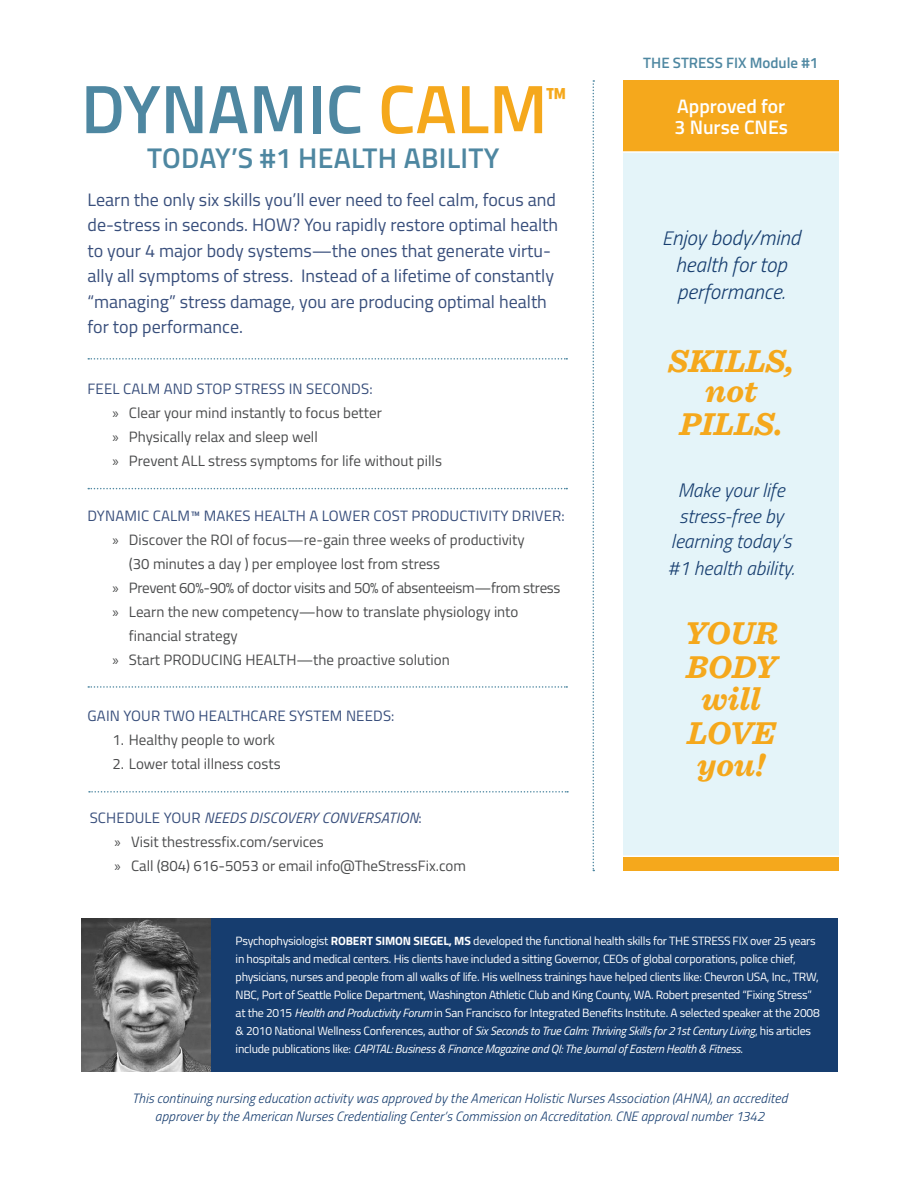
<style>
.page{position:relative;width:918px;height:1188px;background:#fff}
.page>*{position:absolute;margin:0;border:0;box-sizing:border-box;transform-origin:0 0}
.t1{font:600 68.55px "Titillium";color:#4e87a1}
.t2{font:italic 700 33px/34.5px "Sentinel";color:#f5a81c;text-align:center}
.t3{font:600 28.5px "Titillium";letter-spacing:.01em;color:#4e87a1}
.t4{font:italic 300 21px/27px "Titillium";color:#163d6f;text-align:center}
.t5{font:italic 300 19.5px/26px "Titillium";color:#163d6f;text-align:center}
.t6{font:600 19.5px/21px "Titillium";color:#fff}
.t7{font:18px/25.5px "Titillium";color:#394f7c}
.t8{font:15px/24px "Titillium";color:#4b4c4d}
.t9{font:15px "Titillium";letter-spacing:.01em;color:#394f7c}
.t10{font:15px "Titillium";letter-spacing:-.02em;color:#4b4c4d}
.t11{font:italic 15px "Titillium";letter-spacing:.01em;color:#394f7c}
.t12{font:600 15px "Titillium";color:#4e87a1}
.t13{font:italic 300 13.5px/18px "Titillium";letter-spacing:.01em;color:#163d6f;text-align:center}
.t14{font:12px/18px "Titillium";letter-spacing:-.02em;color:#fff}
.s1{color:#f5a81c}
.s2{font-family:"Myriad Pro"}
.s3{font-style:normal}
.s4{font-size:19.5px}
.s5{font-weight:700}
.s6{font-style:italic}
</style>
<div class="page">
<div style="left:623px;top:80px;width:215px;height:791px;background:#f5a81c"></div>
<div style="left:623px;top:152px;width:215px;height:704px;background:#e4f4f9"></div>
<img style="left:82px;top:918px;width:129px;height:153px">
<div style="left:211px;top:918px;width:627px;height:153px;background:#163d6f"></div>
<svg style="left:593px;top:80px;width:1px;height:791px"></svg>
<svg style="left:88px;top:488px;width:479px;height:1px"></svg>
<svg style="left:88px;top:358px;width:479px;height:2px"></svg>
<svg style="left:88px;top:686px;width:479px;height:2px"></svg>
<svg style="left:89px;top:791px;width:479px;height:2px"></svg>
<hr style="left:619px;top:151px;width:232px;height:2px;background:#fff">
<hr style="left:619px;top:855px;width:232px;height:2px;background:#fff">
<p class="t1" style="left:81px;top:58px;width:488px">DYNAMIC <span class="s1">CALM</span><sup>™</sup></p>
<p class="t3" style="left:147px;top:136px;width:354px">TODAY’S #1 HEALTH ABILITY</p>
<p class="t7" style="left:87px;top:186px;width:472px">Learn the only six skills you’ll ever need to feel calm, focus and de-stress in seconds. HOW? You rapidly restore optimal health to your 4 major body systems—the ones that generate virtu&shy;ally all symptoms of stress. Instead of a lifetime of constantly “managing” stress damage, you are producing optimal health for top performance.</p>
<p class="t9" style="left:88px;top:378px;width:287px">FEEL CALM AND STOP STRESS IN SECONDS:</p>
<p class="t8" style="left:112px;top:400px;width:271px"><span class="s2">»</span> Clear your mind instantly to focus better</p>
<p class="t8" style="left:112px;top:424px;width:207px"><span class="s2">»</span> Physically relax and sleep well</p>
<p class="t8" style="left:112px;top:448px;width:331px"><span class="s2">»</span> Prevent ALL stress symptoms for life without pills</p>
<p class="t9" style="left:88px;top:505px;width:479px">DYNAMIC CALM™ MAKES HEALTH A LOWER COST PRODUCTIVITY DRIVER:</p>
<p class="t8" style="left:129px;top:527px;width:397px;text-indent:-17px"><span class="s2">»</span> Discover the ROI of focus—re-gain three weeks of productivity (30 minutes a day ) per employee lost from stress</p>
<p class="t10" style="left:112px;top:577px;width:450px"><span class="s2">»</span> Prevent 60%-90% of doctor visits and 50% of absenteeism—from stress</p>
<p class="t8" style="left:129px;top:599px;width:391px;text-indent:-17px"><span class="s2">»</span> Learn the new competency—how to translate physiology into financial strategy</p>
<p class="t8" style="left:112px;top:647px;width:339px"><span class="s2">»</span> Start PRODUCING HEALTH—the proactive solution</p>
<p class="t9" style="left:88px;top:704px;width:308px">GAIN YOUR TWO HEALTHCARE SYSTEM NEEDS:</p>
<p class="t8" style="left:112px;top:727px;width:164px">1. Healthy people to work</p>
<p class="t8" style="left:112px;top:751px;width:170px">2. Lower total illness costs</p>
<p class="t11" style="left:90px;top:807px;width:333px"><span class="s3">SCHEDULE YOUR</span> NEEDS DISCOVERY CONVERSATION<span class="s3">:</span></p>
<p class="t8" style="left:115px;top:829px;width:211px"><span class="s2">»</span> Visit thestressfix.com/services</p>
<p class="t8" style="left:115px;top:853px;width:353px"><span class="s2">»</span> Call (804) 616-5053 or email info@TheStressFix.com</p>
<p class="t12" style="left:643px;top:51px;width:176px">THE STRESS FIX Module #1</p>
<p class="t6" style="left:674px;top:95px;width:115px">Approved for<br>3 Nurse CNEs</p>
<p class="t4" style="left:662px;top:223px;width:140px"><span class="s4">E</span>njoy body/mind health for top performance.</p>
<p class="t2" style="left:668px;top:344px;width:128px;line-height:30px">SKILLS, not</p>
<p class="t2" style="left:680px;top:405px;width:105px">PILLS.</p>
<p class="t5" style="left:668px;top:477px;width:128px">Make your life stress-free by learning today’s #1 health ability.</p>
<p class="t2" style="left:685px;top:614px;width:94px;text-align:left">YOUR<br>BODY</p>
<p class="t2" style="left:687px;top:680px;width:90px">will<br>LOVE</p>
<p class="t2" style="left:697px;top:746px;width:69px">you!</p>
<p class="t14" style="left:236px;top:931px;width:586px">Psychophysiologist <span class="s5">ROBERT SIMON SIEGEL, MS</span> developed the functional health skills for THE STRESS FIX over 25 years in hospitals and medical centers. His clients have included a sitting Governor, CEOs of global corporations, police chief, physicians, nurses and people from all walks of life. His wellness trainings have helped clients like: Chevron USA, Inc., TRW, NBC, Port of Seattle Police Department, Washington Athletic Club and King County, WA. Robert presented “Fixing Stress” at the 2015 <span class="s6">Health and Productivity Forum</span> in San Francisco for Integrated Benefits Institute. A selected speaker at the 2008 &amp; 2010 National Wellness Conferences, author of <span class="s6">Six Seconds to True Calm: Thriving Skills for 21st Century Living</span>, his articles include publications like: <span class="s6">CAPITAL: Business &amp; Finance Magazine and QI: The Journal of Eastern Health &amp; Fitness</span>.</p>
<p class="t13" style="left:132px;top:1089px;width:657px">This continuing nursing education activity was approved by the American Holistic Nurses Association (AHNA), an accredited approver by the American Nurses Credentialing Center’s Commission on Accreditation. CNE approval number 1342</p>
</div>
